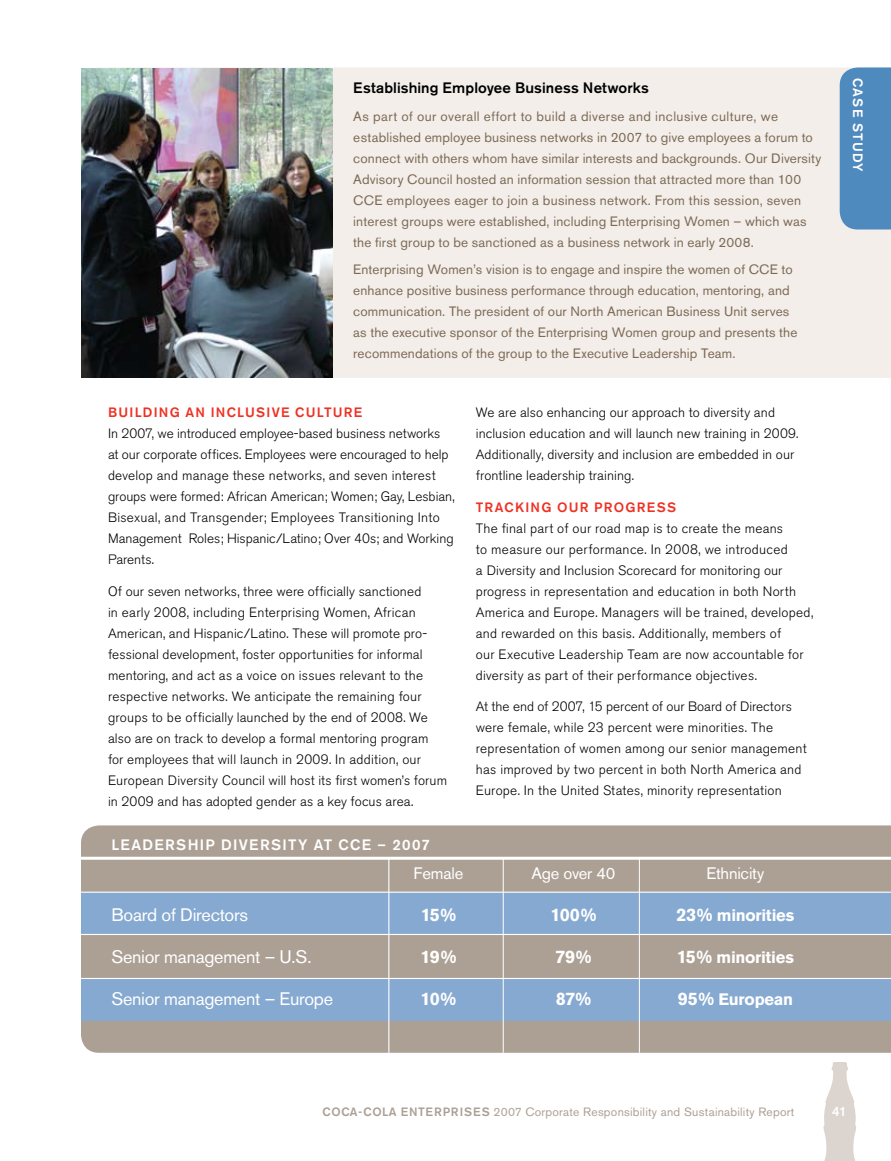
<style>
.page{position:relative;width:891px;height:1161px;background:#fff}
.page>*{position:absolute;margin:0;border:0;box-sizing:border-box;transform-origin:0 0}
.t1{font:18px "Akzidenz Grotesk BE";letter-spacing:-.015em;color:#fff}
.t2{font:700 18px "Akzidenz Grotesk BE";letter-spacing:-.05em;color:#fff}
.t3{font:700 16.5px "Akzidenz Grotesk BE";letter-spacing:-.01em;color:#fff}
.t4{font:16.5px "Akzidenz Grotesk BE";letter-spacing:-.01em;color:#fff}
.t5{font:500 15px "Akzidenz Grotesk BE";letter-spacing:.005em;color:#000}
.t6{font:500 15px "Akzidenz Grotesk BE";letter-spacing:.09em;color:#fff}
.t7{font:300 13.5px/21px "Akzidenz Grotesk BE";letter-spacing:.01em;color:#000}
.t8{font:13.5px/21px "Akzidenz Grotesk BE";letter-spacing:.015em;color:#7d6a55}
.t9{font:500 13.5px "Akzidenz Grotesk BE";letter-spacing:.09em;color:#ee3224}
.t10{font:500 13.5px "Akzidenz Grotesk BE";letter-spacing:.095em;color:#fff}
.t11{font:12px "Akzidenz Grotesk BE";letter-spacing:.02em;color:#aca095}
.s1{font-size:18px}
.s2{font-weight:500}
</style>
<div class="page">
<svg style="left:823px;top:1062px;width:33px;height:99px"></svg>
<div style="left:81px;top:825px;width:810px;height:228px;background:#aca095"></div>
<div style="left:81px;top:893px;width:810px;height:42px;background:#86a9d1"></div>
<div style="left:81px;top:979px;width:810px;height:42px;background:#86a9d1"></div>
<hr style="left:54px;top:857px;width:837px;height:3px;background:#fff">
<hr style="left:388px;top:857px;width:1px;height:196px;background:#fff">
<hr style="left:503px;top:857px;width:1px;height:196px;background:#fff">
<hr style="left:639px;top:857px;width:1px;height:196px;background:#fff">
<hr style="left:75px;top:934px;width:816px;height:1px;background:#fff">
<hr style="left:75px;top:892px;width:816px;height:1px;background:#fff">
<hr style="left:75px;top:978px;width:816px;height:1px;background:#fff">
<div style="left:333px;top:68px;width:558px;height:310px;background:#f3eeea"></div>
<img style="left:81px;top:68px;width:252px;height:310px">
<div style="left:840px;top:68px;width:51px;height:162px;background:#4e8abe"></div>
<p class="t5" style="left:353px;top:78px;width:297px">ESTABLISHING EMPLOYEE BUSINESS NETWORKS</p>
<p class="t8" style="left:353px;top:105px;width:470px">As part of our overall effort to build a diverse and inclusive culture, we established employee business networks in 2007 to give employees a forum to connect with others whom have similar interests and backgrounds. Our D iversity Advisory Council hosted an information session that attracted more than 100<br>CCE employees eager to join a business network. From this session, seven interest groups were established, including Enterprising Women – which was the first group to be sanctioned as a business network in early 2008.</p>
<p class="t8" style="left:353px;top:259px;width:446px">Enterprising Women’s vision is to engage and inspire the women of CCE to enhance positive business performance through education, mentoring, and communication. The president of our North American Business U nit serves as the executive sponsor of the Enterprising Women group and presents the recommendations of the group to the Executive Leadership Team.</p>
<p class="t9" style="left:108px;top:404px;width:45px">BUI LDING</p>
<p class="t9" style="left:186px;top:404px;width:69px">AN INCLUSI</p>
<p class="t9" style="left:272px;top:404px;width:72px">VE CU LTURE</p>
<p class="t7" style="left:108px;top:423px;width:348px">In 2007, we introduced employee-based business networks<br>at our corporate offices. Employees were encouraged to help develop and manage these networks, and seven interest groups were formed: African American; Women; Gay, Lesbian, Bisexual, and Transgender; Employees Transitioning Into Management Roles; Hispanic/Latino; Over 40s; and Working Parents.</p>
<p class="t7" style="left:108px;top:581px;width:341px">Of our seven networks, three were officially sanctioned<br>in early 2008, including Enterprising Women, African American, and Hispanic/Latino. These will promote pro&shy;fessional development, foster opportunities for informal mentoring, and act as a voice on issues relevant to the respective networks. We anticipate the remaining four groups to be officially launched by the end of 2008. We also are on track to develop a formal mentoring program for employees that will launch in 2009. In addition, our European Diversity Council will host its first women’s forum in 2009 and has adopted gender as a key focus area.</p>
<p class="t7" style="left:476px;top:402px;width:324px">We are also enhancing our approach to diversity and inclusion education and will launch new training in 2009.<br>Additionally, diversity and inclusion are embedded in our frontline leadership training.</p>
<p class="t9" style="left:476px;top:499px;width:59px">TRACKING</p>
<p class="t9" style="left:557px;top:499px;width:58px">OUR PROGRESS</p>
<p class="t7" style="left:476px;top:518px;width:339px">The final part of our road map is to create the means<br>to measure our performance. In 2008, we introduced<br>a Diversity and Inclusion Scorecard for monitoring our progress in representation and education in both North America and Europe. Managers will be trained, developed, and rewarded on this basis. Additionally, members of<br>our Executive Leadership Team are now accountable for diversity as part of their performance objectives.</p>
<p class="t7" style="left:476px;top:696px;width:332px">At the end of 2007, 15 percent of our Board of Directors were female, while 23 percent were minorities. The representation of women among our senior management has improved by two percent in both North America and Europe. In the United States, minority representation</p>
<p class="t6" style="left:111px;top:835px;width:43px">LEADERSHIP</p>
<p class="t6" style="left:221px;top:835px;width:38px">DIVERSI</p>
<p class="t6" style="left:288px;top:835px;width:144px">TY AT CCE – 2007</p>
<p class="t4" style="left:414px;top:863px;width:51px">Female</p>
<p class="t4" style="left:532px;top:863px;width:85px">Age over 40</p>
<p class="t4" style="left:706px;top:863px;width:59px">Ethnicity</p>
<h1 class="t1" style="left:111px;top:904px;width:138px">Board of D irectors</h1>
<h1 class="t2" style="left:421px;top:904px;width:37px">15%</h1>
<h1 class="t2" style="left:551px;top:904px;width:47px">100%</h1>
<p class="t3" style="left:676px;top:906px;width:120px"><span class="s1">23%</span> minorities</p>
<h1 class="t1" style="left:111px;top:946px;width:202px">Senior management – U .S.</h1>
<h1 class="t2" style="left:421px;top:946px;width:37px">19%</h1>
<h1 class="t2" style="left:555px;top:946px;width:38px">79%</h1>
<p class="t3" style="left:677px;top:948px;width:119px"><span class="s1">15%</span> minorities</p>
<h1 class="t1" style="left:111px;top:988px;width:223px">Senior management – Europe</h1>
<h1 class="t2" style="left:421px;top:988px;width:37px">10%</h1>
<h1 class="t2" style="left:556px;top:988px;width:37px">87%</h1>
<p class="t3" style="left:678px;top:990px;width:117px"><span class="s1">95%</span> European</p>
<p class="t10" style="left:866px;top:78px;width:95px;rotate:90deg">CASE STUDY</p>
<p class="t11" style="left:322px;top:1104px;width:473px"><span class="s2">COCA-COLA ENTE RPRISES</span> 2007 Corporate Responsibility and Sustainability Report</p>
<p class="t10" style="left:832px;top:1103px;width:16px">41</p>
</div>
